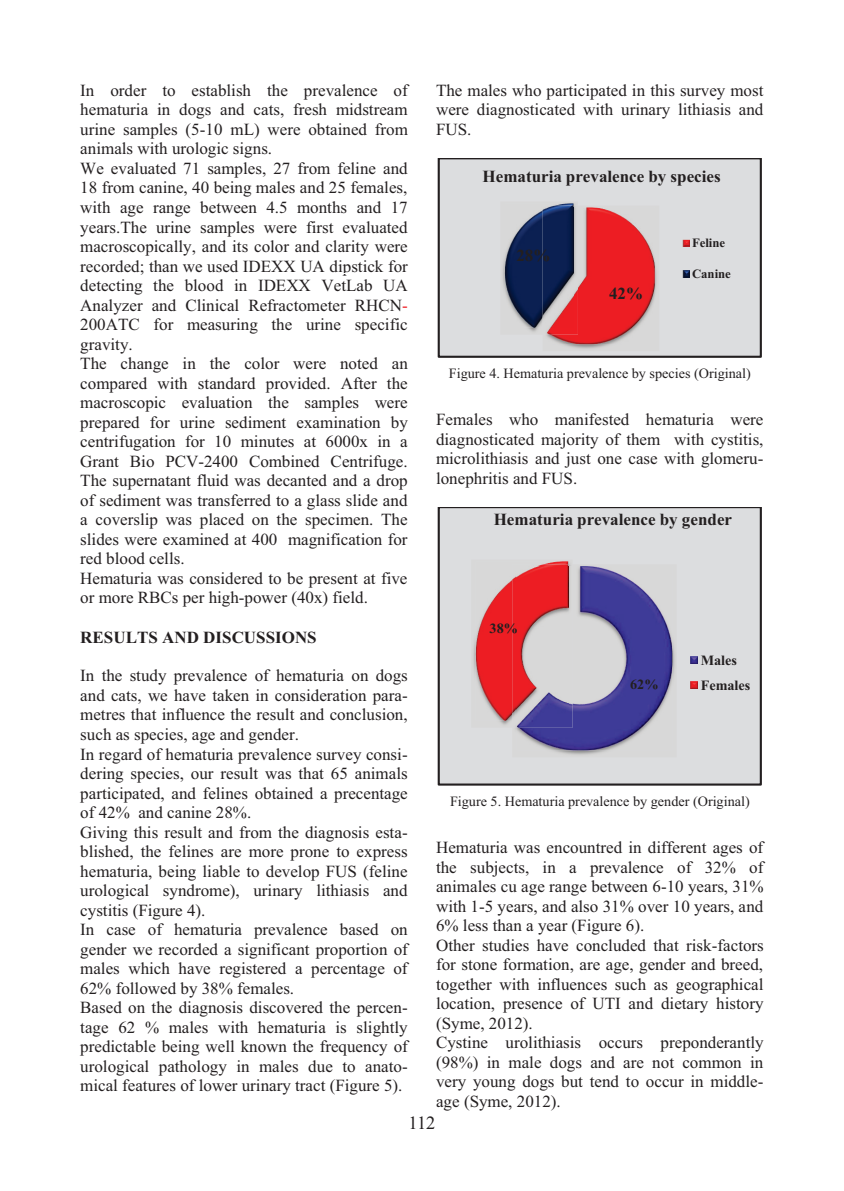
<style>
.page{position:relative;width:844px;height:1191px;background:#fff}
.page>*{position:absolute;margin:0;border:0;box-sizing:border-box;transform-origin:0 0}
.t1{font:18.38px "Times New Roman";color:#231f20}
.t2{font:16.97px/19.4px "Times New Roman";color:#231f20}
.t3{font:700 16.97px "Times New Roman";color:#231f20}
.t4{font:14.17px "Times New Roman";color:#231f20}
.t5{font:700 14.17px/24.8px "Times New Roman";color:#231f20}
.t6{font:700 12.78px "Times New Roman";color:#231f20}
.s1{color:#ee1d23}
</style>
<div class="page">
<svg style="left:437px;top:158px;width:324px;height:200px;background:#c5abb2"></svg>
<svg style="left:437px;top:507px;width:324px;height:278px;background:#c2b0be"></svg>
<p class="t2" style="left:80px;top:80px;width:329px">In order to establish the prevalence of hematuria in dogs and cats, fresh midstream urine samples (5-10 mL) were obtained from animals with urologic signs.<br>We evaluated 71 samples, 27 from feline and 18 from canine, 40 being males and 25 females, with age range between 4.5 months and 17 years.The urine samples were first evaluated macroscopically, and its color and clarity were recorded; than we used IDEXX UA dipstick for detecting the blood in IDEXX VetLab UA Analyzer and Clinical Refractometer RHCN<span class="s1">-</span>200ATC for measuring the urine specific gravity.<br>The change in the color were noted an compared with standard provided. After the macroscopic evaluation the samples were prepared for urine sediment examination by centrifugation for 10 minutes at 6000x in a Grant Bio PCV-2400 Combined Centrifuge.<br>The supernatant fluid was decanted and a drop of sediment was transferred to a glass slide and a coverslip was placed on the specimen. The slides were examined at 400 magnification for red blood cells.<br>Hematuria was considered to be present at five or more RBCs per high-power (40x) field.</p>
<p class="t3" style="left:80px;top:624px;width:238px">RESULTS AND DISCUSSIONS</p>
<p class="t2" style="left:80px;top:665px;width:329px">In the study prevalence of hematuria on dogs and cats, we have taken in consideration para&shy;metres that influence the result and conclusion, such as species, age and gender.<br>In regard of hematuria prevalence survey consi&shy;dering species, our result was that 65 animals participated, and felines obtained a precentage of 42% and canine 28%.<br>Giving this result and from the diagnosis esta&shy;blished, the felines are more prone to express hematuria, being liable to develop FUS (feline urological syndrome), urinary lithiasis and cystitis (Figure 4).<br>In case of hematuria prevalence based on gender we recorded a significant proportion of males which have registered a percentage of 62% followed by 38% females.<br>Based on the diagnosis discovered the percen&shy;tage 62 % males with hematuria is slightly predictable being well known the frequency of urological pathology in males due to anato&shy;mical features of lower urinary tract (Figure 5).</p>
<p class="t2" style="left:436px;top:80px;width:329px;text-align:justify">The males who participated in this survey most were diagnosticated with urinary lithiasis and FUS.</p>
<p class="t3" style="left:482px;top:164px;width:239px">Hematuria prevalence by species</p>
<p class="t3" style="left:516px;top:243px;width:36px">28%</p>
<p class="t3" style="left:609px;top:281px;width:36px">42%</p>
<p class="t6" style="left:691px;top:233px;width:35px">Feline</p>
<p class="t6" style="left:691px;top:264px;width:40px">Canine</p>
<p class="t4" style="left:448px;top:363px;width:303px">Figure 4. Hematuria prevalence by species (Original)</p>
<p class="t2" style="left:436px;top:409px;width:329px;text-align:justify">Females who manifested hematuria were diagnosticated majority of them with cystitis, microlithiasis and just one case with glomeru&shy;lonephritis and FUS.</p>
<p class="t3" style="left:493px;top:507px;width:240px">Hematuria prevalence by gender</p>
<p class="t5" style="left:489px;top:615px;width:30px">38%</p>
<p class="t5" style="left:630px;top:671px;width:30px">62%</p>
<p class="t5" style="left:700px;top:647px;width:51px">Males<br>Females</p>
<p class="t4" style="left:450px;top:791px;width:301px">Figure 5. Hematuria prevalence by gender (Original)</p>
<p class="t2" style="left:436px;top:837px;width:329px">Hematuria was encountred in different ages of the subjects, in a prevalence of 32% of animales cu age range between 6-10 years, 31% with 1-5 years, and also 31% over 10 years, and 6% less than a year (Figure 6).<br>Other studies have concluded that risk-factors for stone formation, are age, gender and breed, together with influences such as geographical location, presence of UTI and dietary history (Syme, 2012).<br>Cystine urolithiasis occurs preponderantly (98%) in male dogs and are not common in very young dogs but tend to occur in middle&shy;age (Syme, 2012).</p>
<p class="t1" style="left:408px;top:1110px;width:28px">112</p>
</div>
